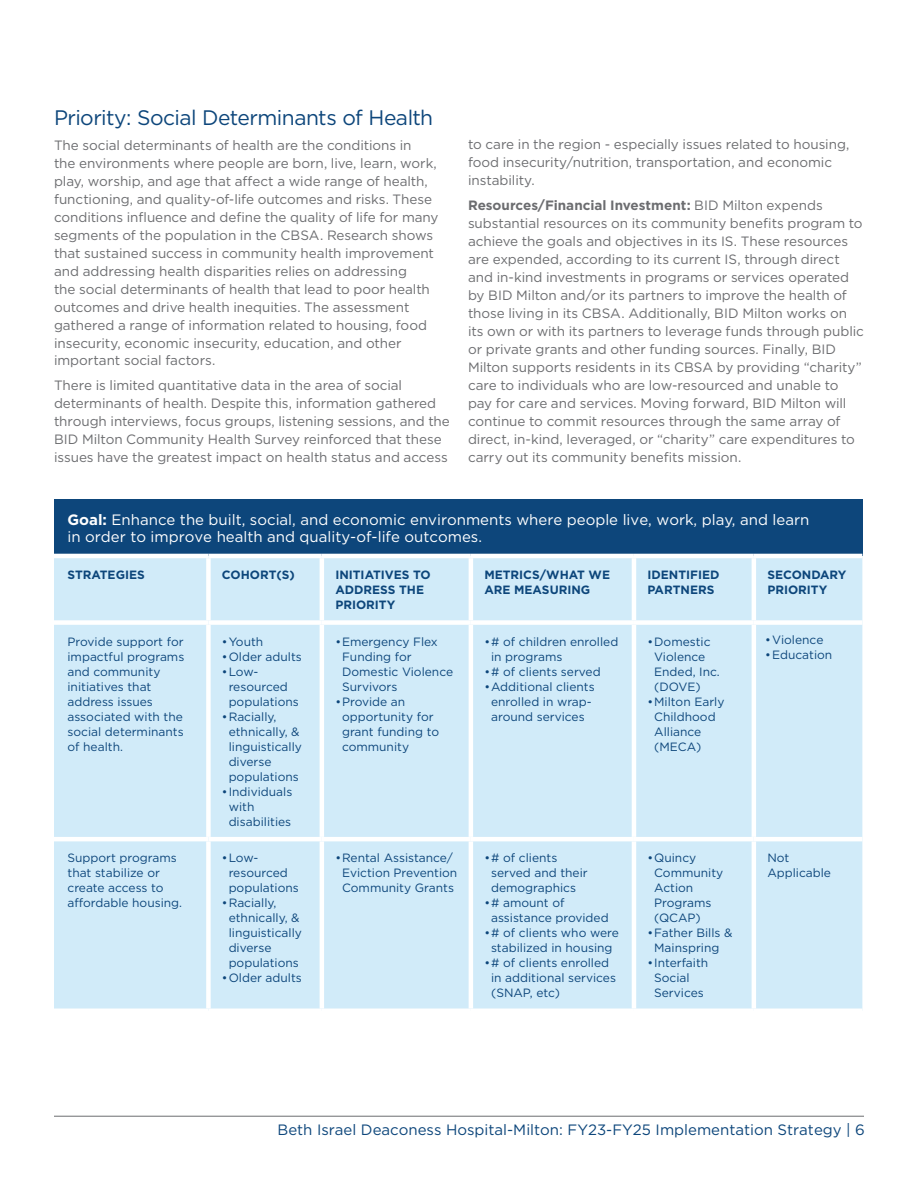
<style>
.page{position:relative;width:918px;height:1188px;background:#fff}
.page>*{position:absolute;margin:0;border:0;box-sizing:border-box;transform-origin:0 0}
.t1{font:21px "Gotham";letter-spacing:-.025em;color:#0d467b}
.t2{font:15px/17.5px "Gotham";color:#fff}
.t3{font:15px "Gotham";color:#0d467b}
.t4{font:13.5px/18px "Gotham";letter-spacing:-.005em;color:#6c6d70}
.t5{font:12px/15px "Gotham";color:#0d467b}
.t6{font:700 12px/15px "Gotham";color:#0d467b}
.s1{font-weight:700}
</style>
<div class="page">
<hr style="left:54px;top:1116px;width:810px;height:1px;background:#6c6d70">
<div style="left:54px;top:499px;width:808px;height:57px;background:#0d467b"></div>
<div style="left:54px;top:558px;width:808px;height:451px;background:#d1ebf9"></div>
<hr style="left:54px;top:554px;width:154px;height:4px;background:#fff">
<hr style="left:208px;top:554px;width:114px;height:4px;background:#fff">
<hr style="left:322px;top:554px;width:149px;height:4px;background:#fff">
<hr style="left:471px;top:554px;width:163px;height:4px;background:#fff">
<hr style="left:634px;top:554px;width:120px;height:4px;background:#fff">
<hr style="left:754px;top:554px;width:108px;height:4px;background:#fff">
<div style="left:206px;top:558px;width:5px;height:62px;background:#fff"></div>
<hr style="left:320px;top:558px;width:4px;height:62px;background:#fff">
<hr style="left:469px;top:558px;width:4px;height:62px;background:#fff">
<hr style="left:632px;top:558px;width:4px;height:62px;background:#fff">
<hr style="left:752px;top:558px;width:4px;height:62px;background:#fff">
<div style="left:54px;top:620px;width:154px;height:5px;background:#fff"></div>
<div style="left:208px;top:620px;width:114px;height:5px;background:#fff"></div>
<div style="left:206px;top:625px;width:5px;height:212px;background:#fff"></div>
<div style="left:322px;top:620px;width:149px;height:5px;background:#fff"></div>
<hr style="left:320px;top:625px;width:4px;height:212px;background:#fff">
<div style="left:471px;top:620px;width:163px;height:5px;background:#fff"></div>
<hr style="left:469px;top:625px;width:4px;height:212px;background:#fff">
<div style="left:634px;top:620px;width:120px;height:5px;background:#fff"></div>
<hr style="left:632px;top:625px;width:4px;height:212px;background:#fff">
<div style="left:754px;top:620px;width:108px;height:5px;background:#fff"></div>
<hr style="left:752px;top:625px;width:4px;height:212px;background:#fff">
<hr style="left:54px;top:837px;width:154px;height:4px;background:#fff">
<hr style="left:208px;top:837px;width:114px;height:4px;background:#fff">
<div style="left:206px;top:841px;width:5px;height:168px;background:#fff"></div>
<hr style="left:322px;top:837px;width:149px;height:4px;background:#fff">
<hr style="left:320px;top:841px;width:4px;height:168px;background:#fff">
<hr style="left:471px;top:837px;width:163px;height:4px;background:#fff">
<hr style="left:469px;top:841px;width:4px;height:168px;background:#fff">
<hr style="left:634px;top:837px;width:120px;height:4px;background:#fff">
<hr style="left:632px;top:841px;width:4px;height:168px;background:#fff">
<hr style="left:754px;top:837px;width:108px;height:4px;background:#fff">
<hr style="left:752px;top:841px;width:4px;height:168px;background:#fff">
<h1 class="t1" style="left:54px;top:104px;width:381px">Priority: Social Determinants of Health</h1>
<p class="t4" style="left:54px;top:135px;width:386px">The social determinants of health are the conditions in<br>the environments where people are born, live, learn, work, play, worship, and age that affect a wide range of health, functioning, and quality-of-life outcomes and risks. These conditions influence and define the quality of life for many segments of the population in the CBSA. Research shows that sustained success in community health improvement and addressing health disparities relies on addressing<br>the social determinants of health that lead to poor health outcomes and drive health inequities. The assessment gathered a range of information related to housing, food insecurity, economic insecurity, education, and other important social factors.</p>
<p class="t4" style="left:54px;top:376px;width:397px">There is limited quantitative data in the area of social determinants of health. Despite this, information gathered through interviews, focus groups, listening sessions, and the BID Milton Community Health Survey reinforced that these issues have the greatest impact on health status and access</p>
<p class="t4" style="left:468px;top:135px;width:383px">to care in the region - especially issues related to housing, food insecurity/nutrition, transportation, and economic instability.</p>
<p class="t4" style="left:468px;top:196px;width:397px"><span class="s1">Resources/Financial Investment:</span> BID Milton expends substantial resources on its community benefits program to achieve the goals and objectives in its IS. These resources are expended, according to its current IS, through direct and in-kind investments in programs or services operated by BID Milton and/or its partners to improve the health of those living in its CBSA. Additionally, BID Milton works on its own or with its partners to leverage funds through public or private grants and other funding sources. Finally, BID Milton supports residents in its CBSA by providing “charity” care to individuals who are low-resourced and unable to pay for care and services. Moving forward, BID Milton will continue to commit resources through the same array of direct, in-kind, leveraged, or “charity” care expenditures to carry out its community benefits mission.</p>
<p class="t2" style="left:68px;top:510px;width:743px"><span class="s1">Goal:</span> Enhance the built, social, and economic environments where people live, work, play, and learn in order to improve health and quality-of-life outcomes.</p>
<p class="t6" style="left:68px;top:567px;width:79px">STRATEGIES</p>
<p class="t6" style="left:222px;top:567px;width:74px">COHORT(S)</p>
<p class="t6" style="left:335px;top:567px;width:97px">INITIATIVES TO<br>ADDRESS THE<br>PRIORITY</p>
<p class="t6" style="left:484px;top:567px;width:127px">METRICS/WHAT WE<br>ARE MEASURING</p>
<p class="t6" style="left:647px;top:567px;width:74px">IDENTIFIED<br>PARTNERS</p>
<p class="t6" style="left:767px;top:567px;width:81px">SECONDARY<br>PRIORITY</p>
<p class="t5" style="left:68px;top:634px;width:118px">Provide support for impactful programs and community initiatives that address issues associated with the social determinants of health.</p>
<p class="t5" style="left:222px;top:634px;width:43px">•Youth</p>
<p class="t5" style="left:765px;top:632px;width:60px">•Violence</p>
<p class="t5" style="left:765px;top:647px;width:69px">•Education</p>
<p class="t5" style="left:491px;top:634px;width:129px;text-indent:-7px">•# of children enrolled in programs</p>
<p class="t5" style="left:484px;top:664px;width:118px">•# of clients served</p>
<p class="t5" style="left:484px;top:679px;width:112px;text-align:center">•Additional clients enrolled in wrap&shy;around services</p>
<p class="t5" style="left:342px;top:634px;width:113px;text-indent:-7px">•Emergency Flex<br>Funding for<br>Domestic Violence<br>Survivors</p>
<p class="t5" style="left:342px;top:694px;width:99px;text-indent:-7px">•Provide an opportunity for grant funding to community</p>
<p class="t5" style="left:654px;top:634px;width:67px;text-indent:-7px">•Domestic<br>Violence<br>Ended, Inc. (DOVE)</p>
<p class="t5" style="left:654px;top:694px;width:72px;text-indent:-7px">•Milton Early<br>Childhood<br>Alliance (MECA)</p>
<p class="t5" style="left:222px;top:649px;width:81px">•Older adults</p>
<p class="t5" style="left:229px;top:664px;width:72px;text-indent:-7px">•Low&shy;resourced populations</p>
<p class="t5" style="left:229px;top:709px;width:75px;text-indent:-7px">•Racially, ethnically, &amp; linguistically diverse populations</p>
<p class="t5" style="left:229px;top:784px;width:65px;text-indent:-7px">•Individuals with disabilities</p>
<p class="t5" style="left:68px;top:850px;width:116px">Support programs that stabilize or create access to affordable housing.</p>
<p class="t5" style="left:229px;top:850px;width:72px;text-indent:-7px">•Low&shy;resourced populations</p>
<p class="t5" style="left:229px;top:895px;width:75px;text-indent:-7px">•Racially, ethnically, &amp; linguistically diverse populations</p>
<p class="t5" style="left:222px;top:970px;width:81px">•Older adults</p>
<p class="t5" style="left:335px;top:850px;width:124px;text-align:center">•Rental Assistance/<br>Eviction Prevention<br>Community Grants</p>
<p class="t5" style="left:491px;top:850px;width:98px;text-indent:-7px">•# of clients served and their demographics</p>
<p class="t5" style="left:491px;top:895px;width:119px;text-indent:-7px">•# amount of assistance provided</p>
<p class="t5" style="left:484px;top:925px;width:136px;text-align:center">•# of clients who were stabilized in housing</p>
<p class="t5" style="left:491px;top:955px;width:126px;text-indent:-7px">•# of clients enrolled in additional services (SNAP, etc)</p>
<p class="t5" style="left:654px;top:850px;width:71px;text-indent:-7px">•Quincy<br>Community<br>Action<br>Programs (QCAP)</p>
<p class="t5" style="left:647px;top:925px;width:87px;text-align:center">•Father Bills &amp;<br>Mainspring</p>
<p class="t5" style="left:654px;top:955px;width:56px;text-indent:-7px">•Interfaith<br>Social<br>Services</p>
<p class="t5" style="left:767px;top:850px;width:65px">Not<br>Applicable</p>
<p class="t3" style="left:278px;top:1120px;width:589px">Beth Israel Deaconess Hospital-Milton: FY23-FY25 Implementation Strategy | 6</p>
</div>
